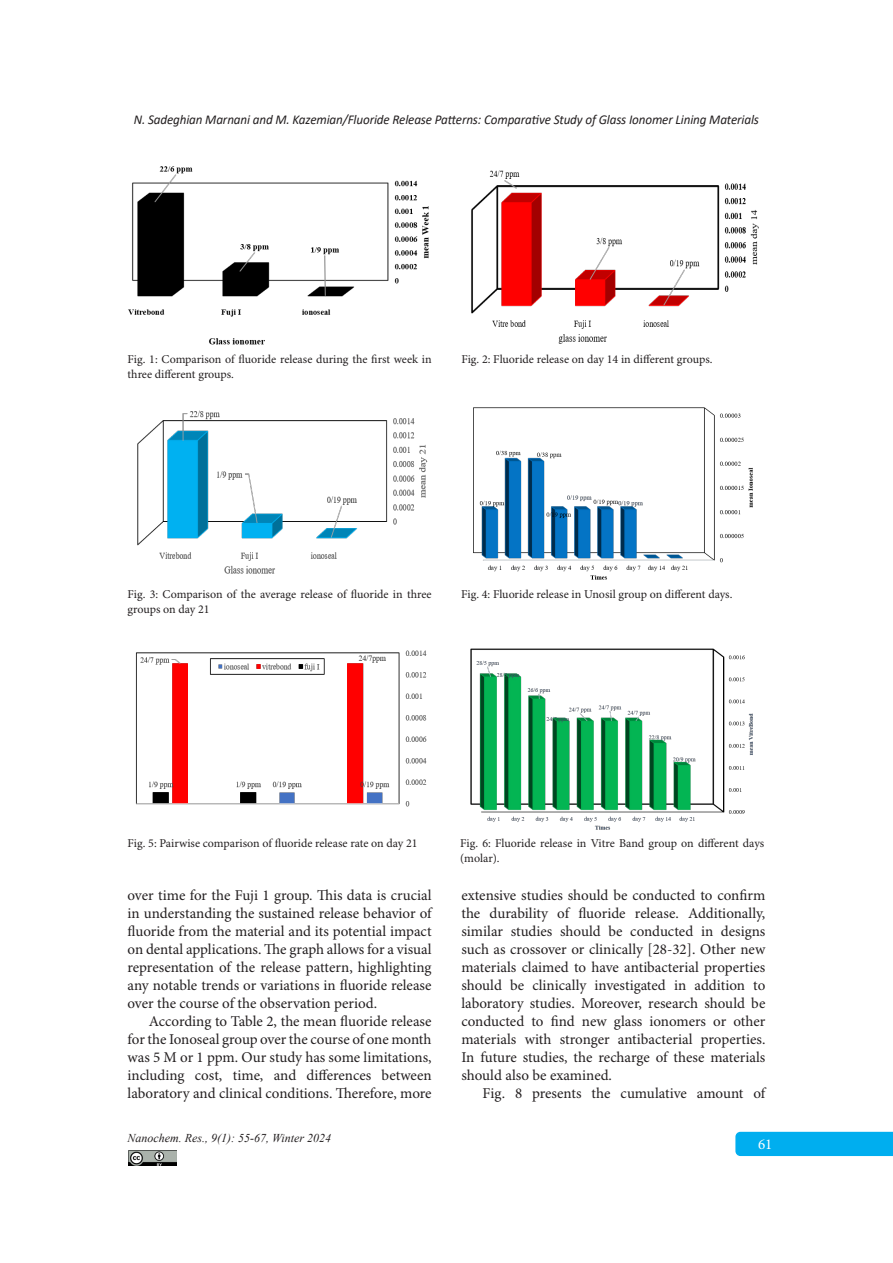
<style>
.page{position:relative;width:893px;height:1263px;background:#fff}
.page>*{position:absolute;margin:0;border:0;box-sizing:border-box;transform-origin:0 0}
.t1{font:15px/18px "Minion Pro";color:#231f20;text-align:justify}
.t2{font:15px "Minion Pro";color:#fff}
.t3{font:italic 13.5px "Calibri";letter-spacing:-.01em;color:#231f20}
.t4{font:12px/15px "Minion Pro";color:#231f20}
.t5{font:italic 12px "Times New Roman";color:#231f20}
</style>
<div class="page">
<div style="left:735px;top:1132px;width:158px;height:24px;background:#00aeef"></div>
<img style="left:129px;top:1150px;width:48px;height:15px">
<img style="left:128px;top:166px;width:301px;height:179px">
<img style="left:471px;top:170px;width:288px;height:174px">
<img style="left:137px;top:410px;width:291px;height:164px">
<img style="left:473px;top:407px;width:280px;height:173px">
<img style="left:135px;top:650px;width:292px;height:157px">
<img style="left:470px;top:648px;width:283px;height:182px">
<p class="t3" style="left:134px;top:110px;width:627px">N. Sadeghian Marnani and M. Kazemian/Fluoride Release Patterns: Comparative Study of Glass Ionomer Lining Materials</p>
<p class="t4" style="left:128px;top:352px;width:306px">Fig. 1: Comparison of fluoride release during the first week in three different groups.</p>
<p class="t4" style="left:461px;top:352px;width:253px">Fig. 2: Fluoride release on day 14 in different groups.</p>
<p class="t4" style="left:128px;top:587px;width:306px">Fig. 3: Comparison of the average release of fluoride in three groups on day 21</p>
<p class="t4" style="left:461px;top:587px;width:273px">Fig. 4: Fluoride release in Unosil group on different days.</p>
<p class="t4" style="left:128px;top:836px;width:292px">Fig. 5: Pairwise comparison of fluoride release rate on day 21</p>
<p class="t4" style="left:460px;top:836px;width:306px">Fig. 6: Fluoride release in Vitre Band group on different days (molar).</p>
<p class="t1" style="left:128px;top:887px;width:306px">over time for the Fuji 1 group. This data is crucial in understanding the sustained release behavior of fluoride from the material and its potential impact on dental applications. The graph allows for a visual representation of the release pattern, highlighting any notable trends or variations in fluoride release over the course of the observation period.</p>
<p class="t1" style="left:128px;top:1013px;width:306px;text-indent:21px">According to Table 2, the mean fluoride release for the Ionoseal group over the course of one month was 5 M or 1 ppm. Our study has some limitations, including cost, time, and differences between laboratory and clinical conditions. Therefore, more</p>
<p class="t5" style="left:128px;top:1130px;width:205px">Nanochem. Res., 9(1): 55-67, Winter 2024</p>
<p class="t1" style="left:461px;top:887px;width:306px">extensive studies should be conducted to confirm the durability of fluoride release. Additionally, similar studies should be conducted in designs such as crossover or clinically [28-32]. Other new materials claimed to have antibacterial properties should be clinically investigated in addition to laboratory studies. Moreover, research should be conducted to find new glass ionomers or other materials with stronger antibacterial properties.<br>In future studies, the recharge of these materials should also be examined.</p>
<p class="t1" style="left:483px;top:1085px;width:284px">Fig. 8 presents the cumulative amount of</p>
<p class="t2" style="left:758px;top:1135px;width:16px">61</p>
</div>
